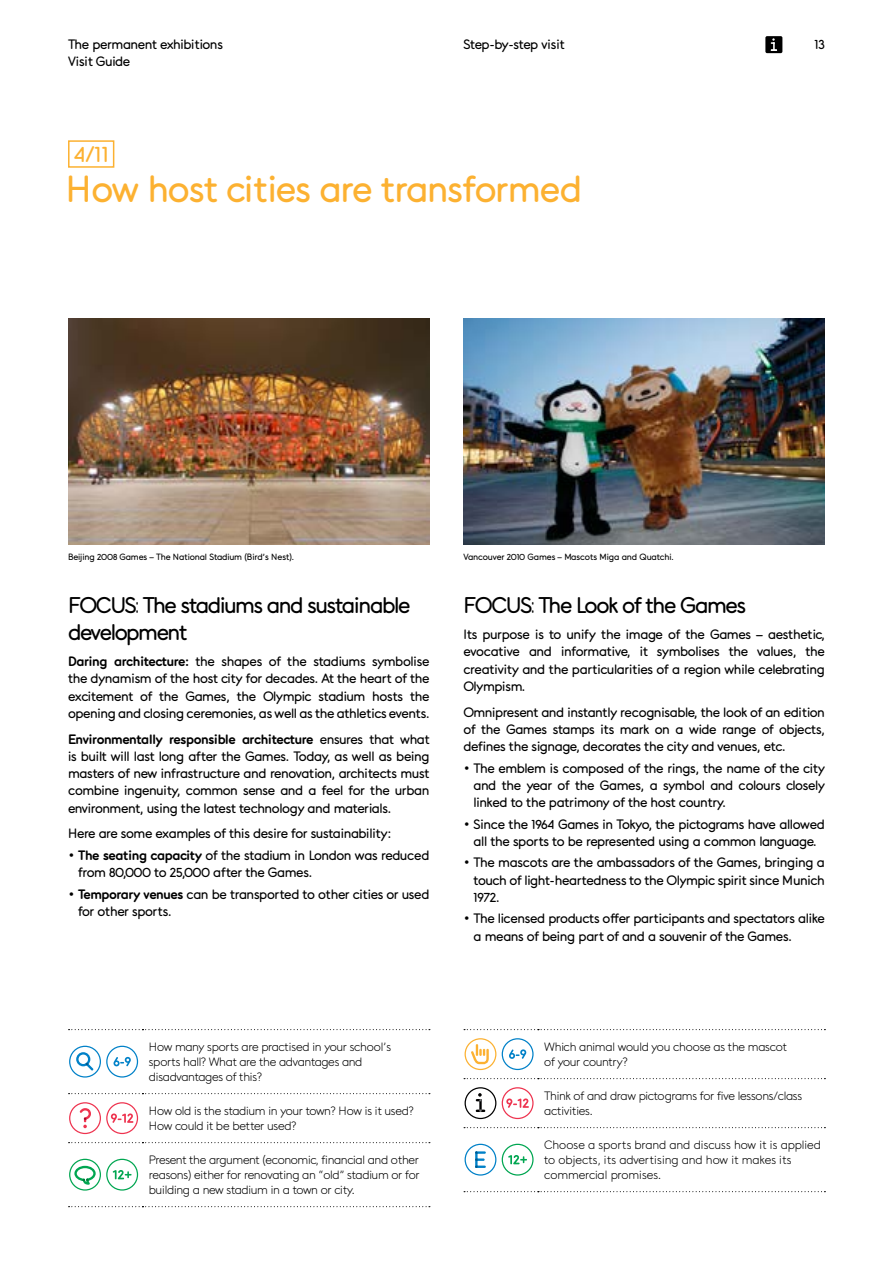
<style>
.page{position:relative;width:893px;height:1263px;background:#fff}
.page>*{position:absolute;margin:0;border:0;box-sizing:border-box;transform-origin:0 0}
.t1{font:37.5px "TOM";letter-spacing:-.02em;color:#fcb131}
.t2{font:22.5px/27px "TOM";letter-spacing:-.055em;color:#000}
.t3{font:22.5px "TOM";color:#fcb131}
.t4{font:13.5px/17.2px "TOM";letter-spacing:-.02em;color:#000;text-align:justify}
.t5{font:300 12px/15px "TOM";letter-spacing:-.02em;color:#000}
.t6{font:9px "TOM";letter-spacing:-.015em;color:#000}
.s1{font-weight:700}
</style>
<div class="page">
<div style="left:765px;top:36px;width:17px;height:17px;background:#000;border-radius:2px"></div>
<svg style="left:771px;top:38px;width:6px;height:13px"></svg>
<img style="left:463px;top:319px;width:362px;height:225px">
<img style="left:68px;top:319px;width:361px;height:225px">
<svg style="left:69px;top:1029px;width:361px;height:1px"></svg>
<svg style="left:69px;top:1093px;width:361px;height:1px"></svg>
<svg style="left:69px;top:1142px;width:361px;height:1px"></svg>
<svg style="left:69px;top:1206px;width:361px;height:1px"></svg>
<svg style="left:69px;top:1046px;width:69px;height:31px"></svg>
<svg style="left:69px;top:1102px;width:69px;height:32px"></svg>
<svg style="left:69px;top:1159px;width:69px;height:31px"></svg>
<svg style="left:464px;top:1029px;width:361px;height:1px"></svg>
<svg style="left:464px;top:1078px;width:361px;height:1px"></svg>
<svg style="left:464px;top:1127px;width:361px;height:1px"></svg>
<svg style="left:464px;top:1191px;width:361px;height:1px"></svg>
<svg style="left:465px;top:1038px;width:31px;height:32px"></svg>
<svg style="left:502px;top:1038px;width:32px;height:32px"></svg>
<svg style="left:465px;top:1087px;width:31px;height:32px"></svg>
<svg style="left:502px;top:1087px;width:32px;height:32px"></svg>
<svg style="left:465px;top:1144px;width:31px;height:31px"></svg>
<svg style="left:502px;top:1144px;width:32px;height:31px"></svg>
<div style="left:68px;top:140px;width:46px;height:28px;border:2px solid #fcb131"></div>
<p class="t4" style="left:68px;top:35px;width:156px">The permanent exhibitions</p>
<p class="t4" style="left:463px;top:35px;width:103px">Step-by-step visit</p>
<p class="t4" style="left:815px;top:35px;width:12px">13</p>
<p class="t4" style="left:68px;top:52px;width:64px">Visit Guide</p>
<h2 class="t3" style="left:74px;top:139px;width:36px">4/11</h2>
<h1 class="t1" style="left:66px;top:164px;width:518px">How host cities are transformed</h1>
<p class="t6" style="left:68px;top:551px;width:228px">Beijing 2008 Games – The National Stadium (Bird’s Nest).</p>
<p class="t6" style="left:463px;top:551px;width:212px">Vancouver 2010 Games – Mascots Miga and Quatchi.</p>
<h2 class="t2" style="left:68px;top:591px;width:344px">FOCUS: The stadiums and sustainable development</h2>
<p class="t4" style="left:68px;top:652px;width:363px"><span class="s1">Daring architecture:</span> the shapes of the stadiums symbolise the dynamism of the host city for decades. At the heart of the excitement of the Games, the Olympic stadium hosts the opening and closing ceremonies, as well as the athletics events.</p>
<p class="t4" style="left:68px;top:730px;width:363px"><span class="s1">Environmentally responsible architecture</span> ensures that what is built will last long after the Games. Today, as well as being masters of new infrastructure and renovation, architects must combine ingenuity, common sense and a feel for the urban environment, using the latest technology and materials.</p>
<p class="t4" style="left:68px;top:824px;width:325px">Here are some examples of this desire for sustainability:</p>
<p class="t4" style="left:78px;top:846px;width:353px;text-indent:-10px">• <span class="s1">The seating capacity</span> of the stadium in London was reduced from 80,000 to 25,000 after the Games.</p>
<p class="t4" style="left:78px;top:885px;width:353px;text-indent:-10px">• <span class="s1">Temporary venues</span> can be transported to other cities or used for other sports.</p>
<h2 class="t2" style="left:463px;top:591px;width:284px">FOCUS: The Look of the Games</h2>
<p class="t4" style="left:463px;top:625px;width:363px">Its purpose is to unify the image of the Games – aesthetic, evocative and informative, it symbolises the values, the creativity and the particularities of a region while celebrating Olympism.</p>
<p class="t4" style="left:463px;top:703px;width:363px">Omnipresent and instantly recognisable, the look of an edition of the Games stamps its mark on a wide range of objects, defines the signage, decorates the city and venues, etc.</p>
<p class="t4" style="left:473px;top:759px;width:353px;text-indent:-10px">• The emblem is composed of the rings, the name of the city and the year of the Games, a symbol and colours closely linked to the patrimony of the host country.</p>
<p class="t4" style="left:463px;top:815px;width:363px;text-align:center">• Since the 1964 Games in Tokyo, the pictograms have allowed all the sports to be represented using a common language.</p>
<p class="t4" style="left:473px;top:853px;width:353px;text-indent:-10px">• The mascots are the ambassadors of the Games, bringing a touch of light-heartedness to the Olympic spirit since Munich 1972.</p>
<p class="t4" style="left:473px;top:909px;width:353px;text-indent:-10px">• The licensed products offer participants and spectators alike a means of being part of and a souvenir of the Games.</p>
<p class="t5" style="left:149px;top:1039px;width:244px">How many sports are practised in your school’s sports hall? What are the advantages and disadvantages of this?</p>
<p class="t5" style="left:149px;top:1103px;width:266px">How old is the stadium in your town? How is it used?<br>How could it be better used?</p>
<p class="t5" style="left:149px;top:1152px;width:272px;text-align:justify">Present the argument (economic, financial and other reasons) either for renovating an “old” stadium or for building a new stadium in a town or city.</p>
<p class="t5" style="left:544px;top:1039px;width:244px">Which animal would you choose as the mascot of your country?</p>
<p class="t5" style="left:544px;top:1088px;width:260px">Think of and draw pictograms for five lessons/class activities.</p>
<p class="t5" style="left:544px;top:1137px;width:278px">Choose a sports brand and discuss how it is applied to objects, its advertising and how it makes its commercial promises.</p>
</div>
